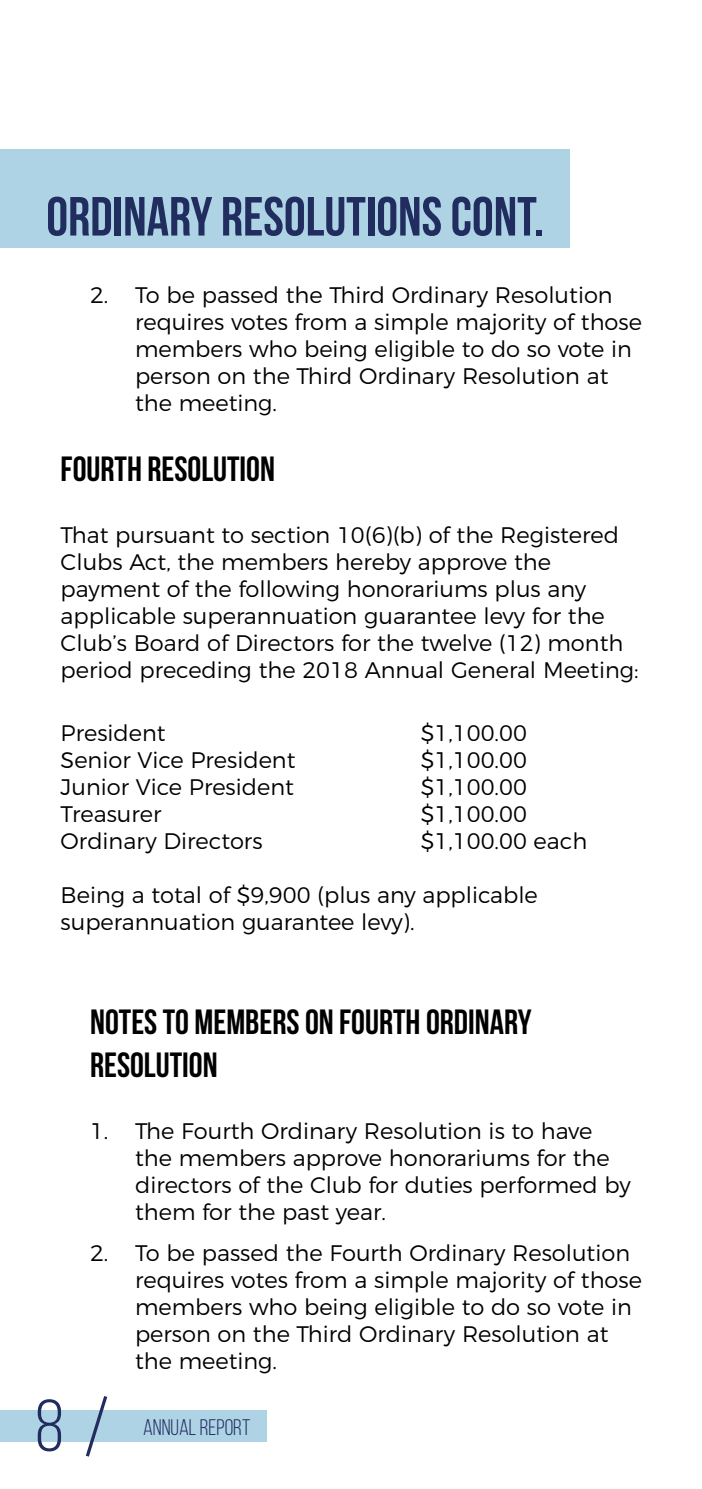
<style>
.page{position:relative;width:702px;height:1489px;background:#fff}
.page>*{position:absolute;margin:0;border:0;box-sizing:border-box;transform-origin:0 0}
.t1{font:73.25px "Bebas Neue";color:#212c5f}
.t2{font:700 55px "Bebas Neue";color:#212c5f}
.t3{font:700 35px/42px "Bebas Neue";color:#000}
.t4{font:300 22.5px/27px "Montserrat";color:#000}
.t5{font:22.5px "Bebas Neue";color:#212c5f}
</style>
<div class="page">
<div style="left:0;top:1410px;width:267px;height:31px;background:#aed3e5"></div>
<svg style="left:83px;top:1396px;width:27px;height:61px"></svg>
<div style="left:0;top:149px;width:570px;height:99px;background:#aed3e5"></div>
<h2 class="t2" style="left:46px;top:186px;width:499px">ORDINARY RESOLUTIONS CONT.</h2>
<p class="t4" style="left:135px;top:279px;width:508px;text-indent:-45px">2. To be passed the Third Ordinary Resolution requires votes from a simple majority of those members who being eligible to do so vote in person on the Third Ordinary Resolution at the meeting.</p>
<h3 class="t3" style="left:61px;top:447px;width:216px">FOURTH RESOLUTION</h3>
<p class="t4" style="left:61px;top:520px;width:579px">That pursuant to section 10(6)(b) of the Registered Clubs Act, the members hereby approve the payment of the following honorariums plus any applicable superannuation guarantee levy for the Club’s Board of Directors for the twelve (12) month period preceding the 2018 Annual General Meeting:</p>
<p class="t4" style="left:61px;top:717px;width:106px">President</p>
<p class="t4" style="left:421px;top:717px;width:107px">$1,100.00</p>
<p class="t4" style="left:61px;top:744px;width:236px">Senior Vice President</p>
<p class="t4" style="left:421px;top:744px;width:107px">$1,100.00</p>
<p class="t4" style="left:61px;top:771px;width:235px">Junior Vice President</p>
<p class="t4" style="left:421px;top:771px;width:107px">$1,100.00</p>
<p class="t4" style="left:61px;top:798px;width:102px">Treasurer</p>
<p class="t4" style="left:421px;top:798px;width:107px">$1,100.00</p>
<p class="t4" style="left:61px;top:825px;width:203px">Ordinary Directors</p>
<p class="t4" style="left:421px;top:825px;width:168px">$1,100.00 each</p>
<p class="t4" style="left:61px;top:879px;width:478px">Being a total of $9,900 (plus any applicable superannuation guarantee levy).</p>
<h3 class="t3" style="left:90px;top:1000px;width:443px">NOTES TO MEMBERS ON FOURTH ORDINARY<br>RESOLUTION</h3>
<h1 class="t1" style="left:35px;top:1386px;width:30px">8</h1>
<p class="t4" style="left:135px;top:1115px;width:497px;text-indent:-45px">1. The Fourth Ordinary Resolution is to have the members approve honorariums for the directors of the Club for duties performed by them for the past year.</p>
<p class="t4" style="left:135px;top:1237px;width:508px;text-indent:-45px">2. To be passed the Fourth Ordinary Resolution requires votes from a simple majority of those members who being eligible to do so vote in person on the Third Ordinary Resolution at the meeting.</p>
<p class="t5" style="left:143px;top:1415px;width:109px">ANNUAL REPORT</p>
</div>
